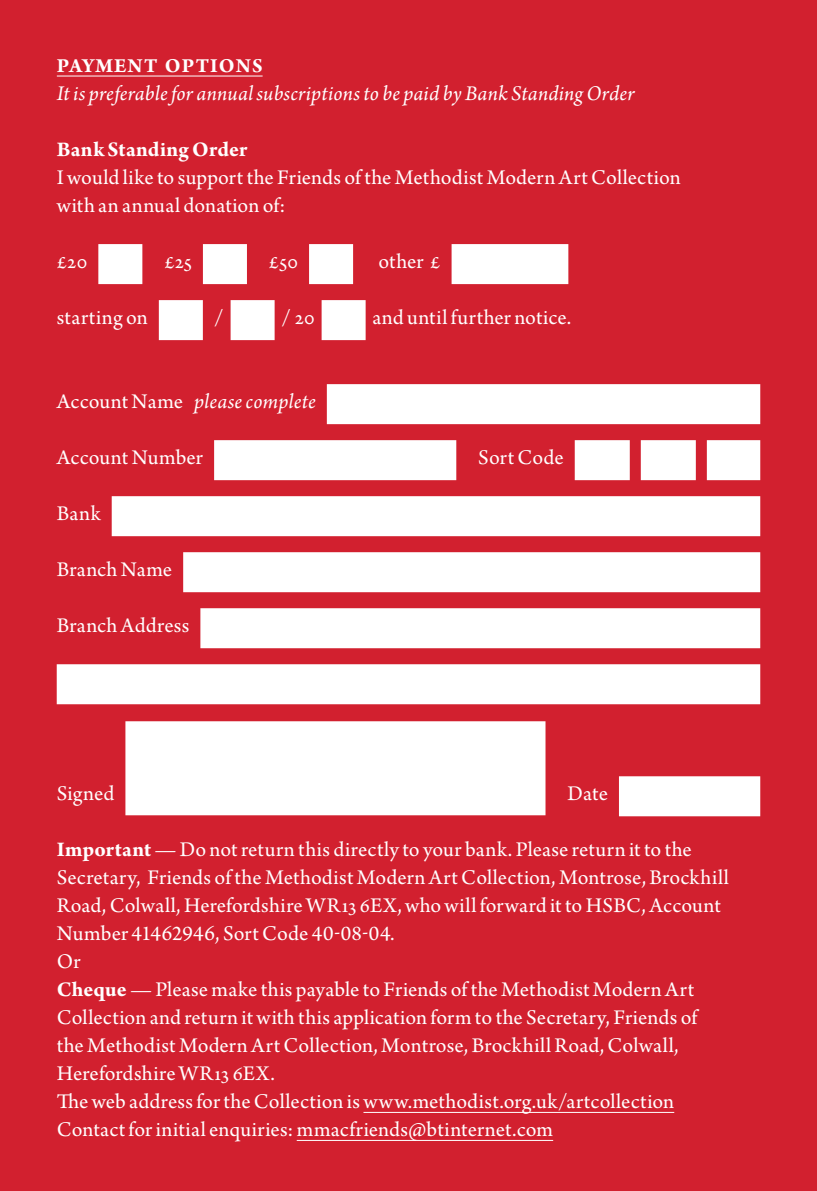
<style>
.page{position:relative;width:817px;height:1191px;background:#fff}
.page>*{position:absolute;margin:0;border:0;box-sizing:border-box;transform-origin:0 0}
.t1{font:22px/28px "Arno Pro";letter-spacing:.01em;color:#fff}
.t2{font:italic 22px "Arno Pro";letter-spacing:.01em;color:#fff}
.t3{font:700 22px "Arno Pro";letter-spacing:.01em;color:#fff}
.t4{font:700 21px "Arno Pro";letter-spacing:.05em;color:#fff}
.s1{font-style:normal}
.s2{font-weight:700}
</style>
<div class="page">
<div style="left:0;top:0;width:816px;height:1191px;background:#d2202f"></div>
<hr style="left:57px;top:76px;width:205px;height:1px;background:#fff">
<div style="left:98px;top:244px;width:44px;height:40px;background:#fff"></div>
<div style="left:203px;top:244px;width:44px;height:40px;background:#fff"></div>
<div style="left:309px;top:244px;width:44px;height:40px;background:#fff"></div>
<div style="left:451px;top:244px;width:117px;height:40px;background:#fff"></div>
<div style="left:159px;top:300px;width:44px;height:40px;background:#fff"></div>
<div style="left:230px;top:300px;width:44px;height:40px;background:#fff"></div>
<div style="left:321px;top:300px;width:44px;height:40px;background:#fff"></div>
<div style="left:327px;top:384px;width:433px;height:40px;background:#fff"></div>
<div style="left:214px;top:440px;width:242px;height:40px;background:#fff"></div>
<div style="left:574px;top:440px;width:55px;height:40px;background:#fff"></div>
<div style="left:640px;top:440px;width:55px;height:40px;background:#fff"></div>
<div style="left:706px;top:440px;width:54px;height:40px;background:#fff"></div>
<div style="left:112px;top:496px;width:648px;height:40px;background:#fff"></div>
<div style="left:183px;top:552px;width:577px;height:40px;background:#fff"></div>
<div style="left:200px;top:608px;width:560px;height:40px;background:#fff"></div>
<div style="left:57px;top:664px;width:703px;height:40px;background:#fff"></div>
<div style="left:125px;top:721px;width:420px;height:94px;background:#fff"></div>
<div style="left:618px;top:776px;width:142px;height:40px;background:#fff"></div>
<hr style="left:363px;top:1112px;width:311px;height:1px;background:#fff">
<hr style="left:297px;top:1140px;width:256px;height:1px;background:#fff">
<p class="t4" style="left:57px;top:54px;width:207px">PAYMENT OPTIONS</p>
<p class="t2" style="left:57px;top:81px;width:579px">It is preferable for annual subscriptions to be paid by Bank Standing Order</p>
<p class="t3" style="left:57px;top:137px;width:192px">Bank Standing Order</p>
<p class="t1" style="left:57px;top:165px;width:625px">I would like to support the Friends of the Methodist Modern Art Collection with an annual donation of:</p>
<p class="t1" style="left:57px;top:249px;width:32px">£20</p>
<p class="t1" style="left:164px;top:249px;width:29px">£25</p>
<p class="t1" style="left:269px;top:249px;width:31px">£50</p>
<p class="t1" style="left:378px;top:249px;width:64px">other £</p>
<p class="t1" style="left:57px;top:305px;width:93px">starting on</p>
<p class="t1" style="left:214px;top:305px;width:12px">/</p>
<p class="t1" style="left:281px;top:305px;width:35px">/ 20</p>
<p class="t1" style="left:372px;top:305px;width:200px">and until further notice.</p>
<p class="t2" style="left:57px;top:389px;width:260px"><span class="s1">Account Name</span> please complete</p>
<p class="t1" style="left:57px;top:445px;width:148px">Account Number</p>
<p class="t1" style="left:478px;top:445px;width:87px">Sort Code</p>
<p class="t1" style="left:57px;top:501px;width:45px">Bank</p>
<p class="t1" style="left:57px;top:557px;width:117px">Branch Name</p>
<p class="t1" style="left:57px;top:613px;width:134px">Branch Address</p>
<p class="t1" style="left:57px;top:781px;width:59px">Signed</p>
<p class="t1" style="left:567px;top:781px;width:42px">Date</p>
<p class="t1" style="left:57px;top:837px;width:673px"><span class="s2">Important</span> — Do not return this directly to your bank. Please return it to the Secretary, Friends of the Methodist Modern Art Collection, Montrose, Brockhill Road, Colwall, Herefordshire WR13 6EX, who will forward it to HSBC, Account Number 41462946, Sort Code 40-08-04.<br>Or<br><span class="s2">Cheque</span> — Please make this payable to Friends of the Methodist Modern Art Collection and return it with this application form to the Secretary, Friends of the Methodist Modern Art Collection, Montrose, Brockhill Road, Colwall, Herefordshire WR13 6EX.<br>The web address for the Collection is www.methodist.org.uk/artcollection Contact for initial enquiries: mmacfriends@btinternet.com</p>
</div>
